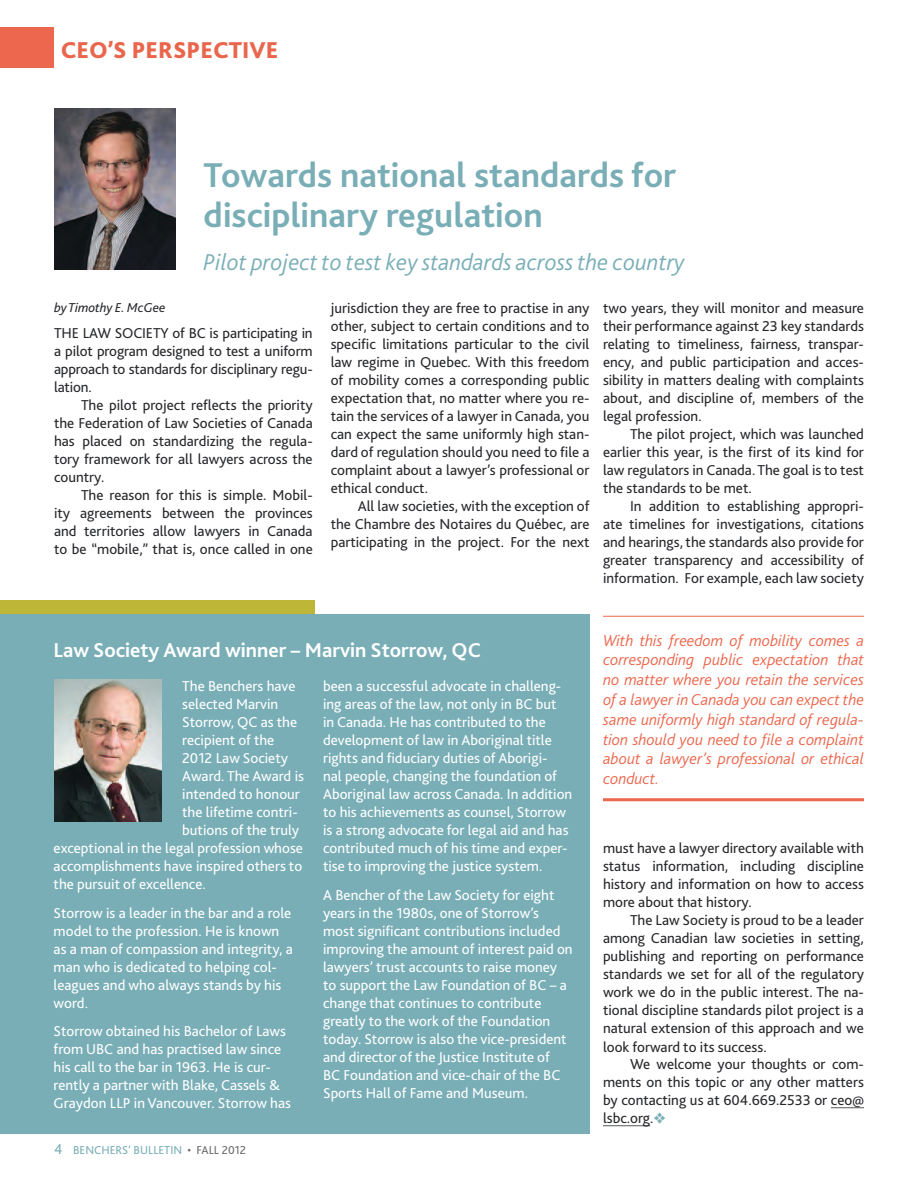
<style>
.page{position:relative;width:918px;height:1188px;background:#fff}
.page>*{position:absolute;margin:0;border:0;box-sizing:border-box;transform-origin:0 0}
.t1{font:700 36px/40.5px "Bliss 2";color:#79aeb6}
.t2{font:italic 300 24px "Bliss 2";color:#79aeb6}
.t3{font:800 24px "Bliss 2";color:#e9664d}
.t4{font:700 21px "Bliss 2";color:#fff}
.t5{font:italic 300 16.5px/19.8px "Bliss 2";color:#ec674d;text-align:justify}
.t6{font:15px/18px "Bliss 2";color:#27282b;text-align:justify}
.t7{font:15px/18px "Bliss 2";color:#fff}
.t8{font:italic 13.5px "Bliss 2";color:#27282b}
.t9{font:12px "Bliss 2";color:#79aeb6}
.s1{font-size:15px}
.s2{color:#696a6d}
.s3{color:#79aeb6}
</style>
<div class="page">
<div style="left:0;top:27px;width:54px;height:41px;background:#ec674d"></div>
<img style="left:54px;top:108px;width:122px;height:162px">
<div style="left:0;top:600px;width:315px;height:16px;background:#bdb636"></div>
<div style="left:0;top:614px;width:589px;height:520px;background:#79aeb6"></div>
<img style="left:54px;top:680px;width:108px;height:141px">
<hr style="left:831px;top:1107px;width:33px;height:1px;background:#545659">
<hr style="left:603px;top:1125px;width:47px;height:1px;background:#545659">
<hr style="left:603px;top:616px;width:261px;height:1px;background:#ec674d">
<hr style="left:603px;top:798px;width:261px;height:3px;background:#ec674d">
<h2 class="t3" style="left:61px;top:35px;width:219px">CEO’S PERSPECTIVE</h2>
<h1 class="t1" style="left:204px;top:154px;width:474px">Towards national standards for disciplinary regulation</h1>
<h2 class="t2" style="left:204px;top:247px;width:483px">Pilot project to test key standards across the country</h2>
<p class="t8" style="left:54px;top:299px;width:113px">by Timothy E. McGee</p>
<p class="t6" style="left:54px;top:324px;width:77px">The Law Society</p>
<p class="t6" style="left:54px;top:324px;width:260px;text-indent:118px">of BC is participating in a pilot program designed to test a uniform approach to standards for disciplinary regu&shy;lation.</p>
<p class="t6" style="left:54px;top:396px;width:260px;text-indent:27px">The pilot project reflects the priority the Federation of Law Societies of Canada has placed on standardizing the regula&shy;tory framework for all lawyers across the country.</p>
<p class="t6" style="left:54px;top:486px;width:260px;text-indent:27px">The reason for this is simple. Mobil&shy;ity agreements between the provinces and territories allow lawyers in Canada to be “mobile,” that is, once called in one</p>
<p class="t6" style="left:331px;top:299px;width:260px">jurisdiction they are free to practise in any other, subject to certain conditions and to specific limitations particular to the civil law regime in Quebec. With this freedom of mobility comes a corresponding public expectation that, no matter where you re&shy;tain the services of a lawyer in Canada, you can expect the same uniformly high stan&shy;dard of regulation should you need to file a complaint about a lawyer’s professional or ethical conduct.</p>
<p class="t6" style="left:331px;top:497px;width:260px;text-indent:27px">All law societies, with the exception of the Chambre des Notaires du Québec, are participating in the project. For the next</p>
<p class="t6" style="left:603px;top:299px;width:263px">two years, they will monitor and measure their performance against 23 key standards relating to timeliness, fairness, transpar&shy;ency, and public participation and acces&shy;sibility in matters dealing with complaints about, and discipline of, members of the legal profession.</p>
<p class="t6" style="left:603px;top:425px;width:263px;text-indent:27px">The pilot project, which was launched earlier this year, is the first of its kind for law regulators in Canada. The goal is to test the standards to be met.</p>
<p class="t6" style="left:603px;top:497px;width:263px;text-indent:27px">In addition to establishing appropri&shy;ate timelines for investigations, citations and hearings, the standards also provide for greater transparency and accessibility of information. For example, each law society</p>
<h3 class="t4" style="left:54px;top:637px;width:429px">Law Society Award winner – Marvin Storrow, QC</h3>
<p class="t7" style="left:182px;top:676px;width:115px">The Benchers have</p>
<p class="t7" style="left:182px;top:694px;width:98px">selected Marvin</p>
<p class="t7" style="left:182px;top:712px;width:116px">Storrow, QC as the</p>
<p class="t7" style="left:182px;top:730px;width:94px">recipient of the</p>
<p class="t7" style="left:182px;top:748px;width:107px">2012 Law Society</p>
<p class="t7" style="left:182px;top:766px;width:123px">Award. The Award is</p>
<p class="t7" style="left:182px;top:784px;width:119px">intended to honour</p>
<p class="t7" style="left:182px;top:802px;width:117px">the lifetime contri-</p>
<p class="t7" style="left:182px;top:820px;width:118px">butions of the truly</p>
<p class="t7" style="left:54px;top:838px;width:251px">exceptional in the legal profession whose</p>
<p class="t7" style="left:54px;top:856px;width:250px">accomplishments have inspired others to</p>
<p class="t7" style="left:54px;top:874px;width:154px">the pursuit of excellence.</p>
<p class="t7" style="left:54px;top:903px;width:241px">Storrow is a leader in the bar and a role model to the profession. He is known as a man of compassion and integrity, a man who is dedicated to helping col&shy;leagues and who always stands by his word.</p>
<p class="t7" style="left:54px;top:1022px;width:239px">Storrow obtained his Bachelor of Laws from UBC and has practised law since his call to the bar in 1963. He is cur&shy;rently a partner with Blake, Cassels &amp; Graydon LLP in Vancouver. Storrow has</p>
<p class="t7" style="left:323px;top:676px;width:251px">been a successful advocate in challeng&shy;ing areas of the law, not only in BC but<br>in Canada. He has contributed to the development of law in Aboriginal title rights and fiduciary duties of Aborigi-<br>nal people, changing the foundation of Aboriginal law across Canada. In addition to his achievements as counsel, Storrow is a strong advocate for legal aid and has contributed much of his time and exper&shy;tise to improving the justice system.</p>
<p class="t7" style="left:323px;top:885px;width:251px">A Bencher of the Law Society for eight years in the 1980s, one of Storrow’s most significant contributions included improving the amount of interest paid on lawyers’ trust accounts to raise money to support the Law Foundation of BC – a change that continues to contribute greatly to the work of the Foundation today. Storrow is also the vice-president and director of the Justice Institute of<br>BC Foundation and vice-chair of the BC Sports Hall of Fame and Museum.</p>
<p class="t9" style="left:54px;top:1143px;width:193px"><span class="s1">4</span> BENCHERS’ BULLETIN <span class="s2">• FALL 2012</span></p>
<p class="t5" style="left:603px;top:630px;width:263px">With this freedom of mobility comes a corresponding public expectation that no matter where you retain the services of a lawyer in Canada you can expect the same uniformly high standard of regula&shy;tion should you need to file a complaint about a lawyer’s professional or ethical conduct.</p>
<p class="t6" style="left:603px;top:839px;width:262px">must have a lawyer directory available with status information, including discipline history and information on how to access more about that history.</p>
<p class="t6" style="left:603px;top:911px;width:263px;text-indent:27px">The Law Society is proud to be a leader among Canadian law societies in setting, publishing and reporting on performance standards we set for all of the regulatory work we do in the public interest. The na&shy;tional discipline standards pilot project is a natural extension of this approach and we look forward to its success.</p>
<p class="t6" style="left:603px;top:1055px;width:262px;text-indent:27px">We welcome your thoughts or com&shy;ments on this topic or any other matters by contacting us at 604.669.2533 or ceo@ lsbc.org.<span class="s3">❖</span></p>
</div>
